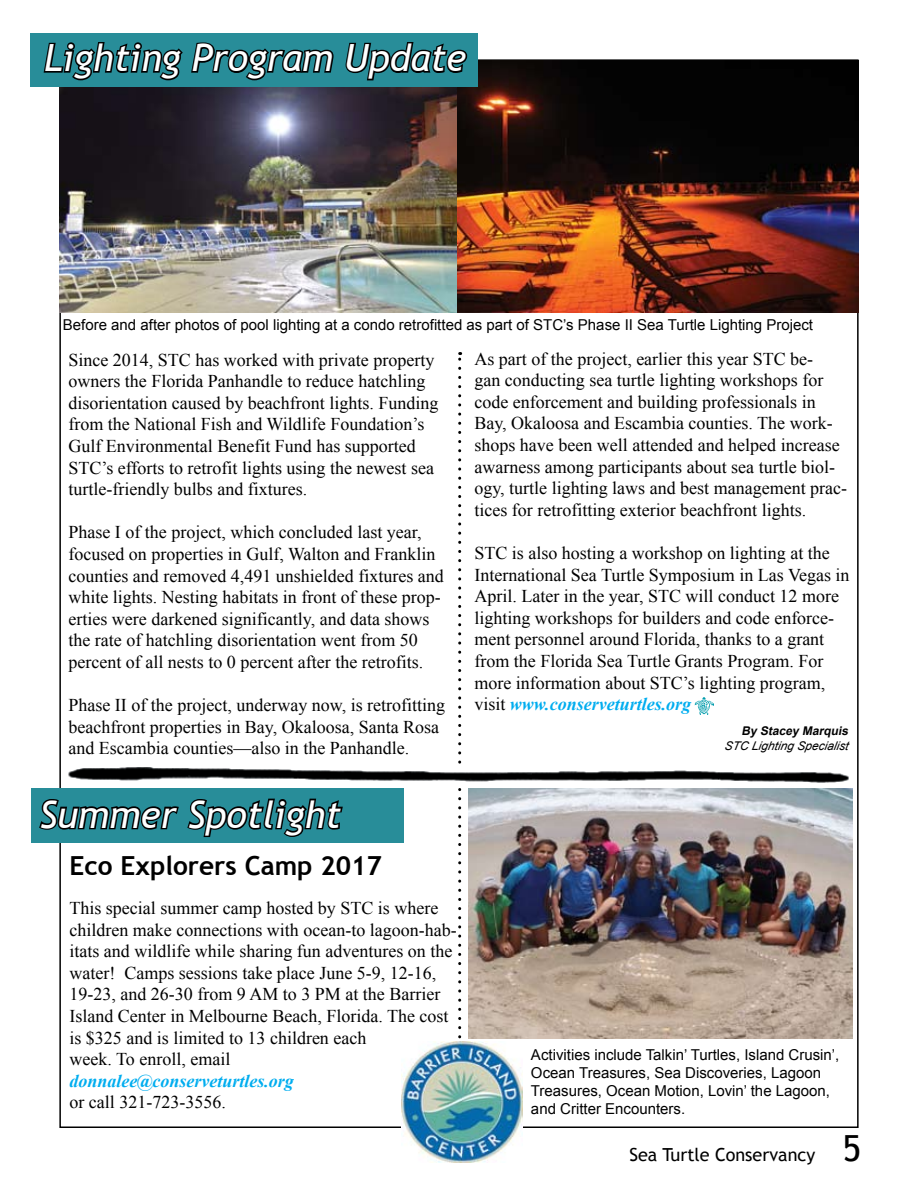
<style>
.page{position:relative;width:918px;height:1188px;background:#fff}
.page>*{position:absolute;margin:0;border:0;box-sizing:border-box;transform-origin:0 0}
.t1{font:italic 37.5px "Trebuchet MS";color:#fff}
.t2{font:700 26.25px "Trebuchet MS";color:#000}
.t3{font:18px/21.6px "Times New Roman";color:#000}
.t4{font:italic 700 18px "Times New Roman";color:#00adef}
.t5{font:18px "Trebuchet MS";color:#000}
.t6{font:15px/18px "Arial";color:#000}
.t7{font:italic 12px "Arial";color:#000}
.t8{font:italic 700 12px "Arial";color:#000}
.s1{font-weight:700;font-style:italic;color:#00adef}
.s2{font-size:36px}
</style>
<div class="page">
<img style="left:59px;top:87px;width:399px;height:225px">
<img style="left:458px;top:61px;width:401px;height:252px">
<svg style="left:458px;top:352px;width:3px;height:687px"></svg>
<img style="left:695px;top:698px;width:18px;height:16px">
<div style="left:31px;top:33px;width:447px;height:54px;background:#288d99"></div>
<svg style="left:43px;top:42px;width:291px;height:39px"></svg>
<svg style="left:344px;top:42px;width:125px;height:55px"></svg>
<img style="left:468px;top:788px;width:385px;height:251px">
<img style="left:401px;top:1041px;width:121px;height:121px">
<img style="left:68px;top:764px;width:781px;height:24px">
<div style="left:31px;top:789px;width:372px;height:54px;background:#288d99"></div>
<svg style="left:39px;top:798px;width:304px;height:40px"></svg>
<h1 class="t1" style="left:44px;top:36px;width:424px">Lighting Program Update</h1>
<p class="t6" style="left:63px;top:316px;width:752px">Before and after photos of pool lighting at a condo retrofitted as part of STC’s Phase II Sea Turtle Lighting Project</p>
<p class="t3" style="left:474px;top:347px;width:374px">As part of the project, earlier this year STC be-<br>gan conducting sea turtle lighting workshops for code enforcement and building professionals in Bay, Okaloosa and Escambia counties. The work&shy;shops have been well attended and helped increase awarness among participants about sea turtle biol&shy;ogy, turtle lighting laws and best management prac&shy;tices for retrofitting exterior beachfront lights.</p>
<p class="t3" style="left:474px;top:542px;width:377px">STC is also hosting a workshop on lighting at the International Sea Turtle Symposium in Las Vegas in April. Later in the year, STC will conduct 12 more lighting workshops for builders and code enforce&shy;ment personnel around Florida, thanks to a grant from the Florida Sea Turtle Grants Program. For more information about STC’s lighting program, visit <span class="s1">www.conserveturtles.org</span></p>
<p class="t3" style="left:68px;top:348px;width:371px">Since 2014, STC has worked with private property owners the Florida Panhandle to reduce hatchling disorientation caused by beachfront lights. Funding from the National Fish and Wildlife Foundation’s Gulf Environmental Benefit Fund has supported STC’s efforts to retrofit lights using the newest sea turtle-friendly bulbs and fixtures.</p>
<p class="t3" style="left:68px;top:521px;width:377px">Phase I of the project, which concluded last year, focused on properties in Gulf, Walton and Franklin counties and removed 4,491 unshielded fixtures and white lights. Nesting habitats in front of these prop&shy;erties were darkened significantly, and data shows the rate of hatchling disorientation went from 50 percent of all nests to 0 percent after the retrofits.</p>
<p class="t3" style="left:68px;top:694px;width:378px">Phase II of the project, underway now, is retrofitting beachfront properties in Bay, Okaloosa, Santa Rosa and Escambia counties—also in the Panhandle.</p>
<p class="t8" style="left:741px;top:723px;width:111px">By Stacey Marquis</p>
<p class="t7" style="left:724px;top:738px;width:126px">STC Lighting Specialist</p>
<h1 class="t1" style="left:39px;top:792px;width:304px">Summer Spotlight</h1>
<h2 class="t2" style="left:69px;top:849px;width:314px">Eco Explorers Camp 2017</h2>
<p class="t3" style="left:69px;top:897px;width:389px">This special summer camp hosted by STC is where children make connections with ocean-to lagoon-hab&shy;itats and wildlife while sharing fun adventures on the water! Camps sessions take place June 5-9, 12-16, 19-23, and 26-30 from 9 AM to 3 PM at the Barrier Island Center in Melbourne Beach, Florida. The cost is $325 and is limited to 13 children each<br>week. To enroll, email</p>
<p class="t4" style="left:69px;top:1068px;width:226px">donnalee@conserveturtles.org</p>
<p class="t3" style="left:69px;top:1091px;width:158px">or call 321-723-3556.</p>
<p class="t6" style="left:531px;top:1046px;width:310px">Activities include Talkin’ Turtles, Island Crusin’, Ocean Treasures, Sea Discoveries, Lagoon Treasures, Ocean Motion, Lovin’ the Lagoon, and Critter Encounters.</p>
<p class="t5" style="left:629px;top:1144px;width:233px">Sea Turtle Conservancy <span class="s2">5</span></p>
</div>
